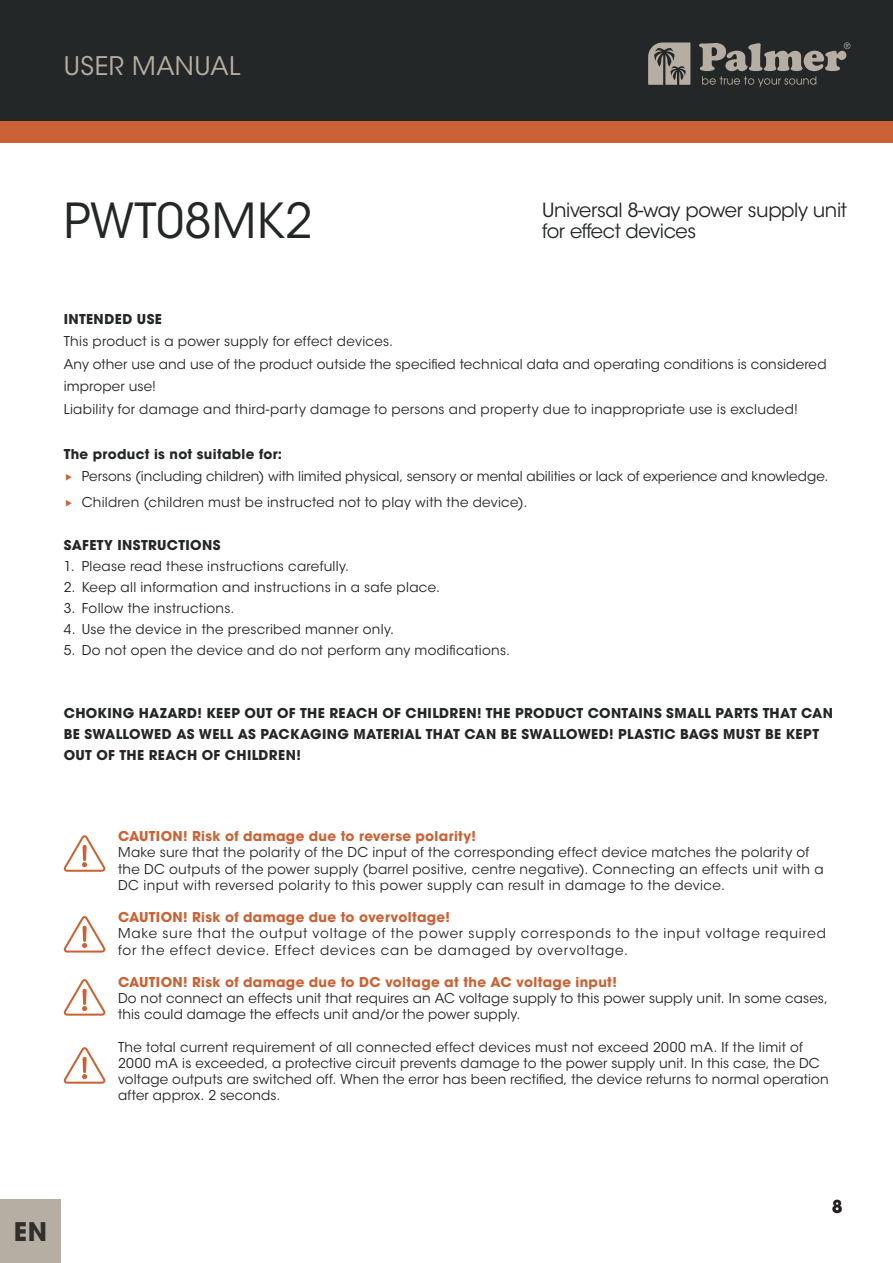
<style>
.page{position:relative;width:893px;height:1263px;background:#fff}
.page>*{position:absolute;margin:0;border:0;box-sizing:border-box;transform-origin:0 0}
.t1{font:48px "ITC Avant Garde Std";color:#242727}
.t2{font:25.5px "ITC Avant Garde Std";letter-spacing:.015em;color:#b6aea2}
.t3{font:700 25.5px "ITC Avant Garde Std";color:#312f2e}
.t4{font:19.5px "ITC Avant Garde Std";letter-spacing:-.02em;color:#242727}
.t5{font:700 17.7px "ITC Avant Garde Std";color:#231f20}
.t6{font:13.5px/16.2px "ITC Avant Garde Std";letter-spacing:.02em;color:#242727}
.t7{font:700 13.5px/21px "ITC Avant Garde Std";letter-spacing:.025em;color:#242727}
.t8{font:13.5px/16.2px "ITC Avant Garde Std";letter-spacing:.06em;color:#242727}
.t9{font:700 13.5px "ITC Avant Garde Std";letter-spacing:.025em;color:#cb6236}
.t10{font:13.5px "ITC Avant Garde Std";color:#242727}
</style>
<div class="page">
<div style="left:0;top:0;width:893px;height:123px;background:#242727"></div>
<div style="left:0;top:121px;width:893px;height:21px;background:#cb6236"></div>
<svg style="left:648px;top:42px;width:42px;height:43px"></svg>
<svg style="left:699px;top:42px;width:151px;height:45px"></svg>
<div style="left:0;top:1199px;width:61px;height:64px;background:#b6aea2"></div>
<svg style="left:64px;top:835px;width:41px;height:37px"></svg>
<svg style="left:64px;top:916px;width:41px;height:36px"></svg>
<svg style="left:64px;top:979px;width:41px;height:37px"></svg>
<svg style="left:64px;top:1047px;width:41px;height:37px"></svg>
<p class="t2" style="left:64px;top:50px;width:178px">USER MANUAL</p>
<p class="t1" style="left:64px;top:191px;width:250px">PWT08MK2</p>
<p class="t4" style="left:542px;top:198px;width:306px">Universal 8-way power supply unit</p>
<p class="t4" style="left:542px;top:219px;width:156px">for effect devices</p>
<p class="t7" style="left:64px;top:308px;width:100px">INTENDED USE</p>
<p class="t6" style="left:64px;top:333px;width:331px">This product is a power supply for effect devices.</p>
<p class="t6" style="left:64px;top:353px;width:764px;line-height:22.5px">Any other use and use of the product outside the specified technical data and operating conditions is considered improper use!</p>
<p class="t6" style="left:64px;top:401px;width:736px">Liability for damage and third-party damage to persons and property due to inappropriate use is excluded!</p>
<p class="t7" style="left:64px;top:443px;width:220px">The product is not suitable for:</p>
<p class="t10" style="left:82px;top:468px;width:748px">Persons (including children) with limited physical, sensory or mental abilities or lack of experience and knowledge.</p>
<p class="t6" style="left:82px;top:494px;width:447px">Children (children must be instructed not to play with the device).</p>
<p class="t7" style="left:64px;top:534px;width:158px">SAFETY INSTRUCTIONS</p>
<p class="t6" style="left:64px;top:558px;width:287px">1. Please read these instructions carefully.</p>
<p class="t6" style="left:64px;top:579px;width:378px">2. Keep all information and instructions in a safe place.</p>
<p class="t6" style="left:64px;top:600px;width:172px">3. Follow the instructions.</p>
<p class="t6" style="left:64px;top:621px;width:332px">4. Use the device in the prescribed manner only.</p>
<p class="t6" style="left:64px;top:642px;width:448px">5. Do not open the device and do not perform any modifications.</p>
<p class="t7" style="left:64px;top:702px;width:771px">CHOKING HAZARD! KEEP OUT OF THE REACH OF CHILDREN! THE PRODUCT CONTAINS SMALL PARTS THAT CAN<br>BE SWALLOWED AS WELL AS PACKAGING MATERIAL THAT CAN BE SWALLOWED! PLASTIC BAGS MUST BE KEPT<br>OUT OF THE REACH OF CHILDREN!</p>
<p class="t9" style="left:118px;top:827px;width:359px">CAUTION! Risk of damage due to reverse polarity!</p>
<p class="t6" style="left:118px;top:845px;width:707px">Make sure that the polarity of the DC input of the corresponding effect device matches the polarity of the DC outputs of the power supply (barrel positive, centre negative). Connecting an effects unit with a<br>DC input with reversed polarity to this power supply can result in damage to the device.</p>
<p class="t9" style="left:118px;top:908px;width:333px">CAUTION! Risk of damage due to overvoltage!</p>
<p class="t8" style="left:118px;top:926px;width:709px">Make sure that the output voltage of the power supply corresponds to the input voltage required for the effect device. Effect devices can be damaged by overvoltage.</p>
<p class="t9" style="left:118px;top:973px;width:500px">CAUTION! Risk of damage due to DC voltage at the AC voltage input!</p>
<p class="t6" style="left:118px;top:990px;width:711px">Do not connect an effects unit that requires an AC voltage supply to this power supply unit. In some cases, this could damage the effects unit and/or the power supply.</p>
<p class="t6" style="left:118px;top:1039px;width:712px">The total current requirement of all connected effect devices must not exceed 2000 mA. If the limit of 2000 mA is exceeded, a protective circuit prevents damage to the power supply unit. In this case, the DC voltage outputs are switched off. When the error has been rectified, the device returns to normal operation after approx. 2 seconds.</p>
<p class="t3" style="left:14px;top:1214px;width:35px">EN</p>
<h3 class="t5" style="left:832px;top:1194px;width:12px">8</h3>
</div>
